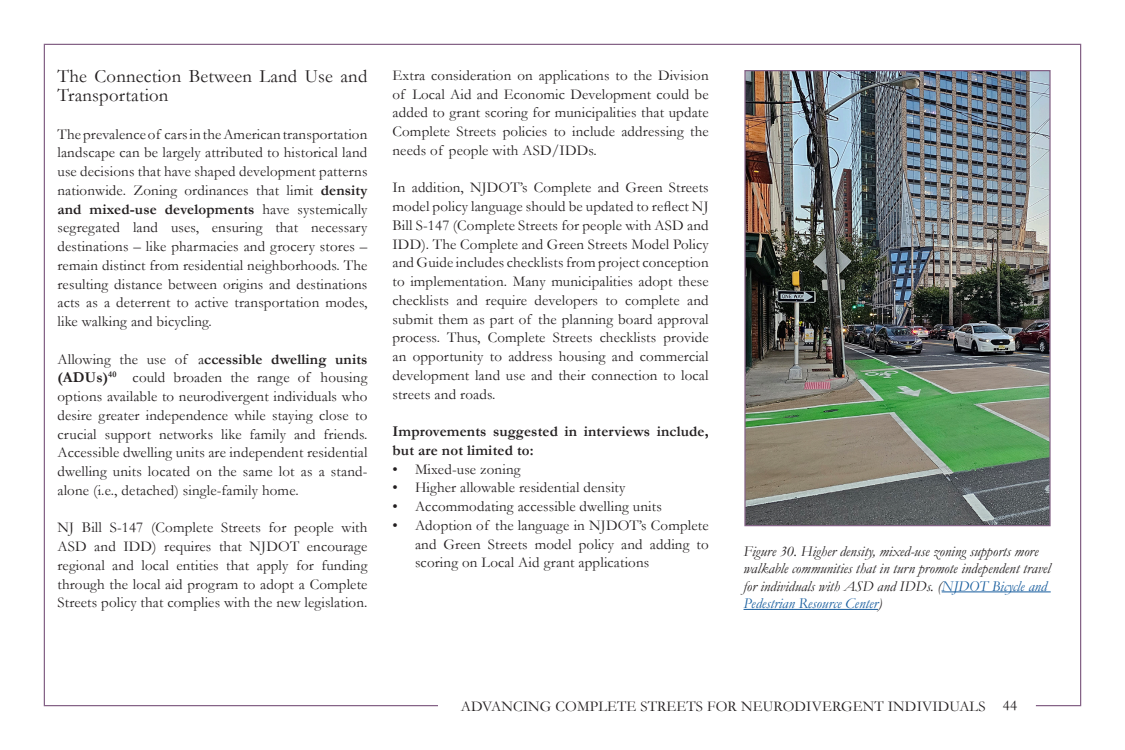
<style>
.page{position:relative;width:1125px;height:750px;background:#fff}
.page>*{position:absolute;margin:0;border:0;box-sizing:border-box;transform-origin:0 0}
.Heading_3{font:18.75px/18.8px "Garamond";letter-spacing:.01em;color:#231f20}
.Body_Text{font:15px/18.8px "Garamond";letter-spacing:.01em;color:#231f20;text-align:justify}
.t1{font:italic 15px/17.5px "Garamond";color:#231f20}
.Body_Text-2{font:700 15px/18.8px "Garamond";letter-spacing:.01em;color:#231f20}
.s1{font-weight:700}
.s2{color:#175d9e}
</style>
<div class="page">
<img style="left:746px;top:72px;width:303px;height:452px">
<div style="left:744px;top:70px;width:307px;height:456px;border:1px solid #856387"></div>
<hr style="left:942px;top:592px;width:109px;height:1px;background:#175d9e">
<hr style="left:744px;top:609px;width:134px;height:1px;background:#175d9e">
<p class="Heading_3" style="left:58px;top:67px;width:311px">The Connection Between Land Use and<br>Transportation</p>
<p class="Body_Text" style="left:58px;top:124px;width:312px">The prevalence of cars in the American transportation landscape can be largely attributed to historical land use decisions that have shaped development patterns nationwide. Zoning ordinances that limit <span class="s1">density and mixed-use developments</span> have systemically segregated land uses, ensuring that necessary destinations – like pharmacies and grocery stores – remain distinct from residential neighborhoods. The resulting distance between origins and destinations acts as a deterrent to active transportation modes, like walking and bicycling.</p>
<p class="Body_Text" style="left:58px;top:349px;width:312px">Allowing the use of a<span class="s1">ccessible dwelling units (ADUs)</span><sup>40</sup> could broaden the range of housing options available to neurodivergent individuals who desire greater independence while staying close to crucial support networks like family and friends.<br>Accessible dwelling units are independent residential dwelling units located on the same lot as a stand&shy;alone (i.e., detached) single-family home.</p>
<p class="Body_Text" style="left:58px;top:518px;width:311px">NJ Bill S-147 (Complete Streets for people with ASD and IDD) requires that NJDOT encourage regional and local entities that apply for funding through the local aid program to adopt a Complete Streets policy that complies with the new legislation.</p>
<p class="Body_Text" style="left:392px;top:65px;width:318px">Extra consideration on applications to the Division of Local Aid and Economic Development could be added to grant scoring for municipalities that update Complete Streets policies to include addressing the needs of people with ASD/IDDs.</p>
<p class="Body_Text" style="left:392px;top:178px;width:318px">In addition, NJDOT’s Complete and Green Streets model policy language should be updated to reflect NJ Bill S-147 (Complete Streets for people with ASD and IDD). The Complete and Green Streets Model Policy and Guide includes checklists from project conception to implementation. Many municipalities adopt these checklists and require developers to complete and submit them as part of the planning board approval process. Thus, Complete Streets checklists provide an opportunity to address housing and commercial development land use and their connection to local streets and roads.</p>
<p class="Body_Text-2" style="left:392px;top:422px;width:318px">Improvements suggested in interviews include, but are not limited to:</p>
<p class="Body_Text" style="left:392px;top:459px;width:130px">• Mixed-use zoning</p>
<p class="Body_Text" style="left:392px;top:478px;width:234px">• Higher allowable residential density</p>
<p class="Body_Text" style="left:392px;top:497px;width:271px">• Accommodating accessible dwelling units</p>
<p class="Body_Text" style="left:415px;top:515px;width:295px;text-indent:-22px">• Adoption of the language in NJDOT’s Complete and Green Streets model policy and adding to scoring on Local Aid grant applications</p>
<p class="t1" style="left:744px;top:542px;width:309px">Figure 30. Higher density, mixed-use zoning supports more walkable communities that in turn promote independent travel for individuals with ASD and IDDs. (<span class="s2">NJDOT Bicycle and Pedestrian Resource Center</span>)</p>
<p class="Body_Text" style="left:461px;top:696px;width:558px">ADVANCING COMPLETE STREETS FOR NEURODIVERGENT INDIVIDUALS 44</p>
</div>
